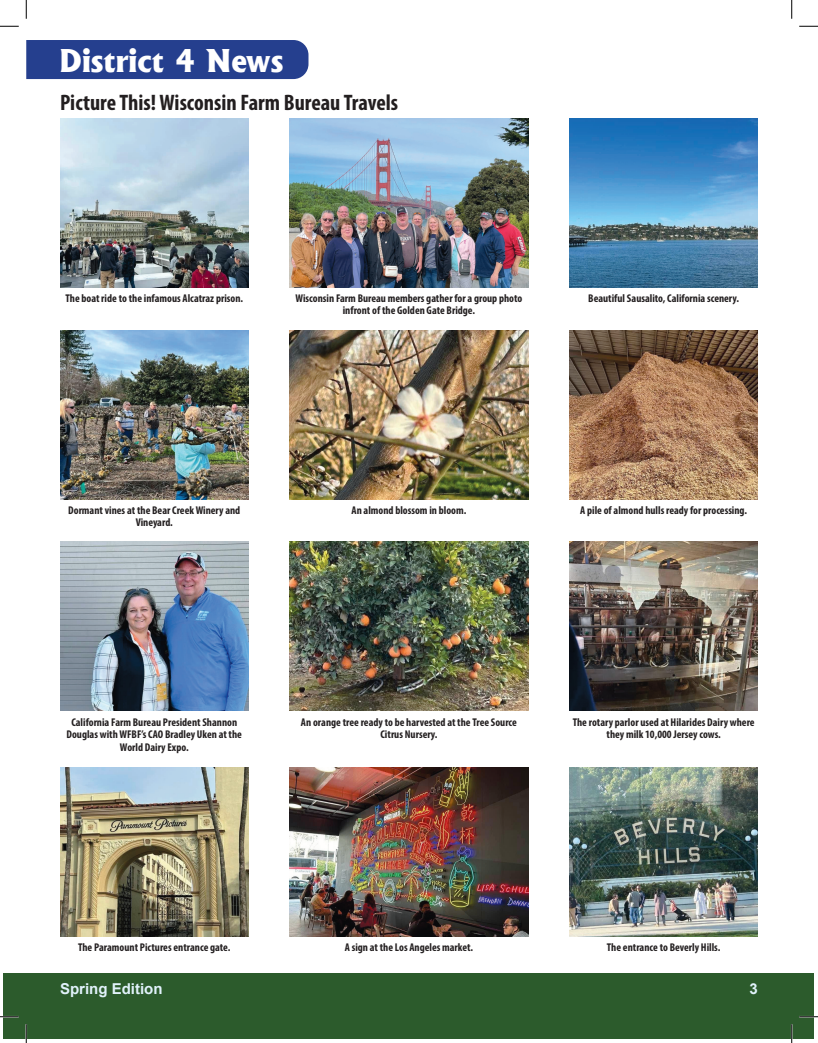
<style>
.page{position:relative;width:818px;height:1043px;background:#fff}
.page>*{position:absolute;margin:0;border:0;box-sizing:border-box;transform-origin:0 0}
.t1{font:800 30px "Albertus";color:#fff}
.t2{font:700 condensed 22.5px "Myriad Pro";color:#231f20}
.t3{font:700 15px "Arial";color:#e1f2fb}
.t4{font:700 condensed 11.25px/12.5px "Myriad Pro";color:#231f20;text-align:center}
</style>
<div class="page">
<div style="left:4px;top:973px;width:810px;height:66px;background:#2c5b2c"></div>
<div style="left:26px;top:40px;width:282px;height:39px;background:#253f8e"></div>
<img style="left:60px;top:118px;width:188px;height:169px">
<img style="left:60px;top:330px;width:188px;height:169px">
<img style="left:60px;top:768px;width:188px;height:168px">
<img style="left:60px;top:541px;width:188px;height:169px">
<img style="left:569px;top:118px;width:189px;height:169px">
<img style="left:569px;top:330px;width:189px;height:169px">
<img style="left:569px;top:768px;width:189px;height:168px">
<img style="left:569px;top:541px;width:189px;height:169px">
<img style="left:289px;top:118px;width:240px;height:169px">
<img style="left:289px;top:330px;width:240px;height:169px">
<img style="left:289px;top:541px;width:240px;height:169px">
<img style="left:289px;top:768px;width:240px;height:168px">
<svg style="left:0;top:25px;width:19px;height:2px"></svg>
<svg style="left:799px;top:25px;width:19px;height:2px"></svg>
<svg style="left:0;top:1015px;width:19px;height:2px"></svg>
<svg style="left:799px;top:1016px;width:19px;height:1px"></svg>
<svg style="left:25px;top:0;width:2px;height:19px"></svg>
<svg style="left:25px;top:1024px;width:2px;height:18px"></svg>
<svg style="left:791px;top:0;width:1px;height:19px"></svg>
<svg style="left:791px;top:1024px;width:1px;height:18px"></svg>
<h1 class="t1" style="left:59px;top:41px;width:226px">District 4 News</h1>
<h2 class="t2" style="left:60px;top:88px;width:339px">Picture This! Wisconsin Farm Bureau Travels</h2>
<p class="t4" style="left:65px;top:291px;width:179px">The boat ride to the infamous Alcatraz prison.</p>
<p class="t4" style="left:295px;top:291px;width:228px">Wisconsin Farm Bureau members gather for a group photo infront of the Golden Gate Bridge.</p>
<p class="t4" style="left:588px;top:291px;width:152px">Beautiful Sausalito, California scenery.</p>
<p class="t4" style="left:68px;top:503px;width:173px">Dormant vines at the Bear Creek Winery and<br>Vineyard.</p>
<p class="t4" style="left:351px;top:503px;width:116px">An almond blossom in bloom.</p>
<p class="t4" style="left:580px;top:503px;width:168px">A pile of almond hulls ready for processing.</p>
<p class="t4" style="left:67px;top:715px;width:177px">California Farm Bureau President Shannon<br>Douglas with WFBF’s CAO Bradley Uken at the<br>World Dairy Expo.</p>
<p class="t4" style="left:301px;top:715px;width:217px">An orange tree ready to be harvested at the Tree Source<br>Citrus Nursery.</p>
<p class="t4" style="left:572px;top:715px;width:183px">The rotary parlor used at Hilarides Dairy where they milk 10,000 Jersey cows.</p>
<p class="t4" style="left:78px;top:941px;width:154px">The Paramount Pictures entrance gate.</p>
<p class="t4" style="left:345px;top:941px;width:130px">A sign at the Los Angeles market.</p>
<p class="t4" style="left:607px;top:941px;width:115px">The entrance to Beverly Hills.</p>
<h3 class="t3" style="left:60px;top:978px;width:104px">Spring Edition</h3>
<h3 class="t3" style="left:749px;top:978px;width:10px">3</h3>
</div>
